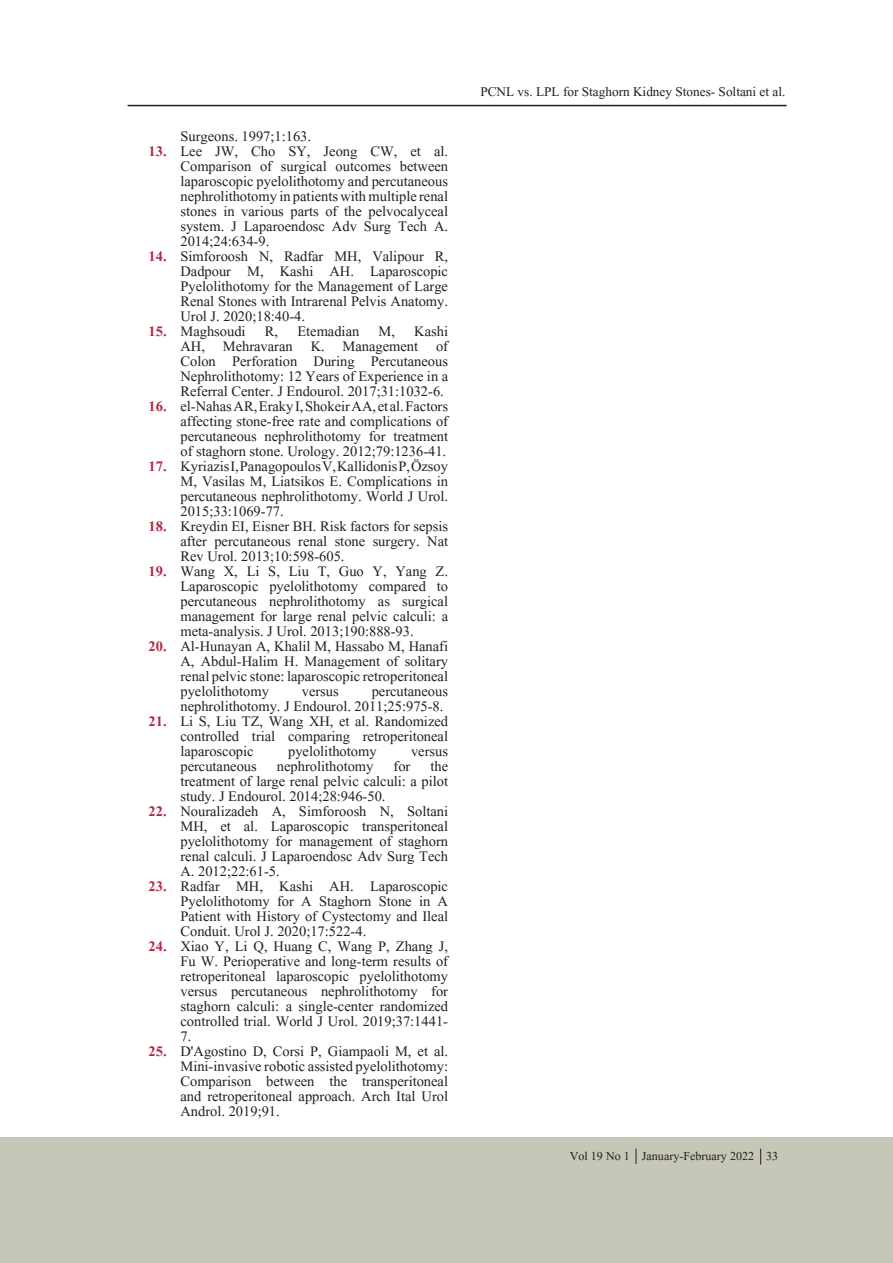
<style>
.page{position:relative;width:893px;height:1263px;background:#fff}
.page>*{position:absolute;margin:0;border:0;box-sizing:border-box;transform-origin:0 0}
.t1{font:18px/15px "Aparajita";color:#231f20;text-align:justify}
.t2{font:16.5px "Aparajita";color:#231f20}
.t3{font:15px "Aparajita";color:#231f20}
.s1{font-weight:700;color:#b62841}
</style>
<div class="page">
<hr style="left:128px;top:105px;width:659px;height:1px;background:#231f20">
<div style="left:0;top:1137px;width:893px;height:126px;background:#c7c7b9"></div>
<svg style="left:636px;top:1148px;width:1px;height:16px"></svg>
<svg style="left:760px;top:1148px;width:1px;height:16px"></svg>
<p class="t1" style="left:180px;top:130px;width:132px">Surgeons. 1997;1:163.</p>
<p class="t1" style="left:180px;top:145px;width:269px;text-indent:-32px"><span class="s1">13.</span> Lee JW, Cho SY, Jeong CW, et al.<br>Comparison of surgical outcomes between laparoscopic pyelolithotomy and percutaneous nephrolithotomy in patients with multiple renal stones in various parts of the pelvocalyceal system. J Laparoendosc Adv Surg Tech A.<br>2014;24:634-9.</p>
<p class="t1" style="left:180px;top:250px;width:269px;text-indent:-32px"><span class="s1">14.</span> Simforoosh N, Radfar MH, Valipour R, Dadpour M, Kashi AH. Laparoscopic Pyelolithotomy for the Management of Large Renal Stones with Intrarenal Pelvis Anatomy.<br>Urol J. 2020;18:40-4.</p>
<p class="t1" style="left:180px;top:325px;width:269px;text-indent:-32px"><span class="s1">15.</span> Maghsoudi R, Etemadian M, Kashi AH, Mehravaran K. Management of Colon Perforation During Percutaneous Nephrolithotomy: 12 Years of Experience in a Referral Center. J Endourol. 2017;31:1032-6.</p>
<p class="t1" style="left:180px;top:400px;width:269px;text-indent:-32px"><span class="s1">16.</span> el-Nahas AR, Eraky I, Shokeir AA, et al. Factors affecting stone-free rate and complications of percutaneous nephrolithotomy for treatment of staghorn stone. Urology. 2012;79:1236-41.</p>
<p class="t1" style="left:180px;top:460px;width:269px;text-indent:-32px"><span class="s1">17.</span> Kyriazis I, Panagopoulos V, Kallidonis P, Özsoy M, Vasilas M, Liatsikos E. Complications in percutaneous nephrolithotomy. World J Urol.<br>2015;33:1069-77.</p>
<p class="t1" style="left:180px;top:520px;width:269px;text-indent:-32px"><span class="s1">18.</span> Kreydin EI, Eisner BH. Risk factors for sepsis after percutaneous renal stone surgery. Nat Rev Urol. 2013;10:598-605.</p>
<p class="t1" style="left:180px;top:565px;width:269px;text-indent:-32px"><span class="s1">19.</span> Wang X, Li S, Liu T, Guo Y, Yang Z.<br>Laparoscopic pyelolithotomy compared to percutaneous nephrolithotomy as surgical management for large renal pelvic calculi: a meta-analysis. J Urol. 2013;190:888-93.</p>
<p class="t1" style="left:180px;top:640px;width:269px;text-indent:-32px"><span class="s1">20.</span> Al-Hunayan A, Khalil M, Hassabo M, Hanafi A, Abdul-Halim H. Management of solitary renal pelvic stone: laparoscopic retroperitoneal pyelolithotomy</p>
<p class="t1" style="left:180px;top:685px;width:269px;text-align:right">percutaneous<br>nephrolithotomy. J Endourol. 2011;25:975-8.</p>
<p class="t1" style="left:180px;top:715px;width:269px;text-indent:-32px"><span class="s1">21.</span> Li S, Liu TZ, Wang XH, et al. Randomized controlled trial comparing retroperitoneal laparoscopic</p>
<p class="t1" style="left:302px;top:685px;width:38px">versus</p>
<p class="t1" style="left:288px;top:745px;width:90px">pyelolithotomy</p>
<p class="t1" style="left:180px;top:745px;width:269px;text-indent:231px">versus percutaneous nephrolithotomy for the treatment of large renal pelvic calculi: a pilot study. J Endourol. 2014;28:946-50.</p>
<p class="t1" style="left:180px;top:805px;width:269px;text-indent:-32px"><span class="s1">22.</span> Nouralizadeh A, Simforoosh N, Soltani MH, et al. Laparoscopic transperitoneal pyelolithotomy for management of staghorn renal calculi. J Laparoendosc Adv Surg Tech A. 2012;22:61-5.</p>
<p class="t1" style="left:180px;top:880px;width:269px;text-indent:-32px"><span class="s1">23.</span> Radfar MH, Kashi AH. Laparoscopic Pyelolithotomy for A Staghorn Stone in A Patient with History of Cystectomy and Ileal Conduit. Urol J. 2020;17:522-4.</p>
<p class="t1" style="left:180px;top:940px;width:269px;text-indent:-32px"><span class="s1">24.</span> Xiao Y, Li Q, Huang C, Wang P, Zhang J, Fu W. Perioperative and long-term results of retroperitoneal laparoscopic pyelolithotomy versus percutaneous nephrolithotomy for staghorn calculi: a single-center randomized controlled trial. World J Urol. 2019;37:1441- 7.</p>
<p class="t1" style="left:180px;top:1045px;width:269px;text-indent:-32px"><span class="s1">25.</span> D'Agostino D, Corsi P, Giampaoli M, et al.<br>Mini-invasive robotic assisted pyelolithotomy:<br>Comparison between the transperitoneal and retroperitoneal approach. Arch Ital Urol Androl. 2019;91.</p>
<p class="t2" style="left:480px;top:83px;width:307px">PCNL vs. LPL for Staghorn Kidney Stones- Soltani et al.</p>
<p class="t3" style="left:570px;top:1148px;width:210px">Vol 19 No 1 January-February 2022 33</p>
<p class="t3" style="left:766px;top:1148px;width:20px">1 8</p>
</div>
